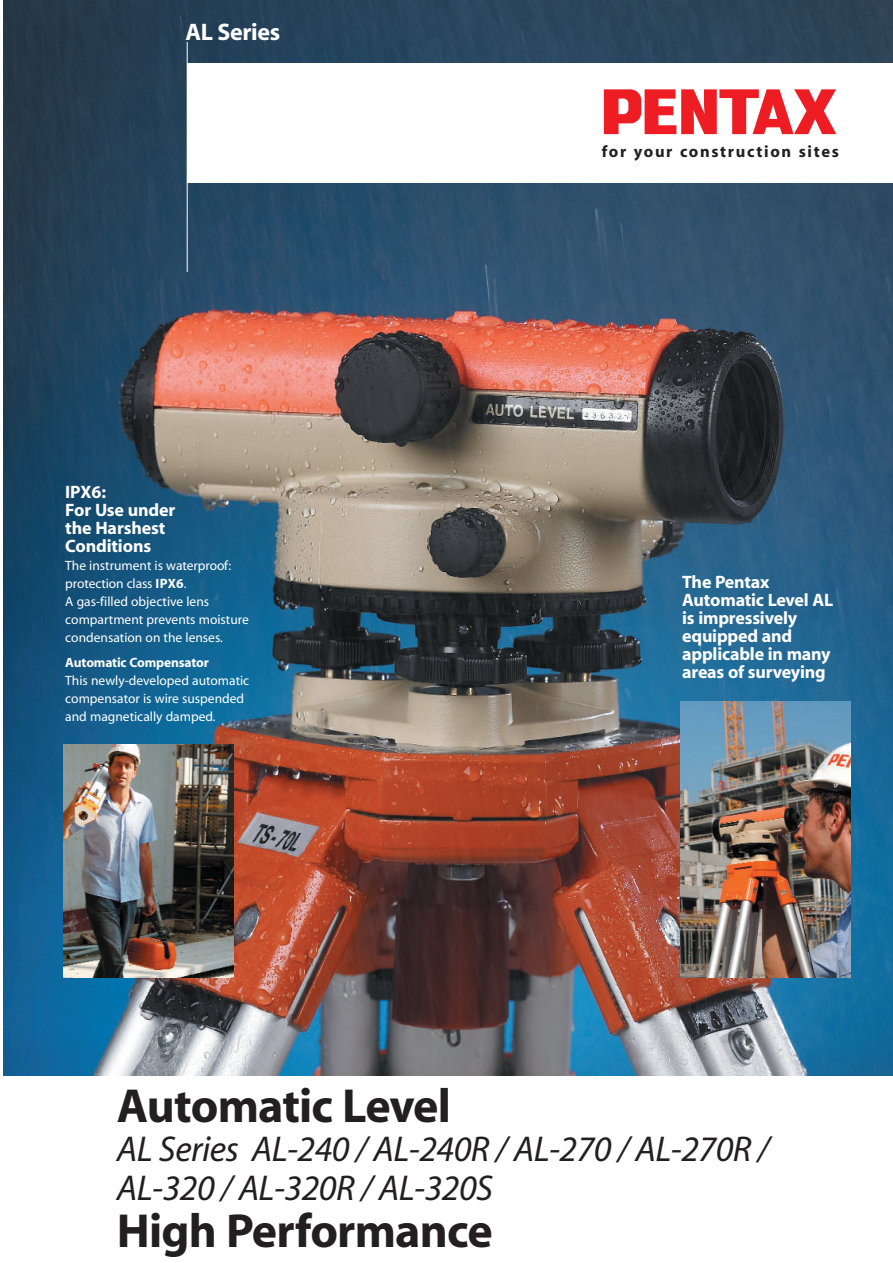
<style>
.page{position:relative;width:893px;height:1263px;background:#fff}
.page>*{position:absolute;margin:0;border:0;box-sizing:border-box;transform-origin:0 0}
.t1{font:700 48px "Myriad";letter-spacing:-.015em;color:#231f20}
.t2{font:italic 36px/39px "Myriad";letter-spacing:-.015em;color:#231f20}
.t3{font:700 24px "Myriad";letter-spacing:-.015em;color:#fff}
.t4{font:700 18px/18px "Myriad";letter-spacing:-.01em;color:#fff}
.t5{font:700 16.5px "Myriad";letter-spacing:.1em;color:#231f20}
.t6{font:13.5px/18px "Myriad";color:#fff}
.t7{font:700 13.5px "Myriad";letter-spacing:-.01em;color:#fff}
.s1{font-weight:700}
</style>
<div class="page">
<img style="left:3px;top:0;width:889px;height:1075px">
<div style="left:187px;top:64px;width:705px;height:119px;background:#fff"></div>
<svg style="left:604px;top:89px;width:233px;height:45px"></svg>
<hr style="left:187px;top:42px;width:1px;height:230px;background:#fff">
<img style="left:64px;top:744px;width:170px;height:234px">
<img style="left:680px;top:702px;width:170px;height:276px">
<h3 class="t3" style="left:185px;top:23px;width:96px">AL Series</h3>
<h3 class="t4" style="left:65px;top:484px;width:111px">IPX6:<br>For Use under the Harshest<br>Conditions</h3>
<p class="t6" style="left:65px;top:557px;width:185px">The instrument is waterproof: protection class <span class="s1">IPX6</span>.<br>A gas-filled objective lens compartment prevents moisture condensation on the lenses.</p>
<p class="t7" style="left:65px;top:657px;width:145px">Automatic Compensator</p>
<p class="t6" style="left:65px;top:673px;width:185px">This newly-developed automatic compensator is wire suspended and magnetically damped.</p>
<p class="t5" style="left:601px;top:146px;width:239px">for your construction sites</p>
<h3 class="t4" style="left:682px;top:575px;width:152px">The Pentax<br>Automatic Level AL is impressively equipped and applicable in many areas of surveying</h3>
<h1 class="t1" style="left:117px;top:1088px;width:335px">Automatic Level</h1>
<h2 class="t2" style="left:117px;top:1132px;width:654px">AL Series AL-240 / AL-240R / AL-270 / AL-270R /<br>AL-320 / AL-320R / AL-320S</h2>
<h1 class="t1" style="left:117px;top:1213px;width:377px">High Performance</h1>
</div>
